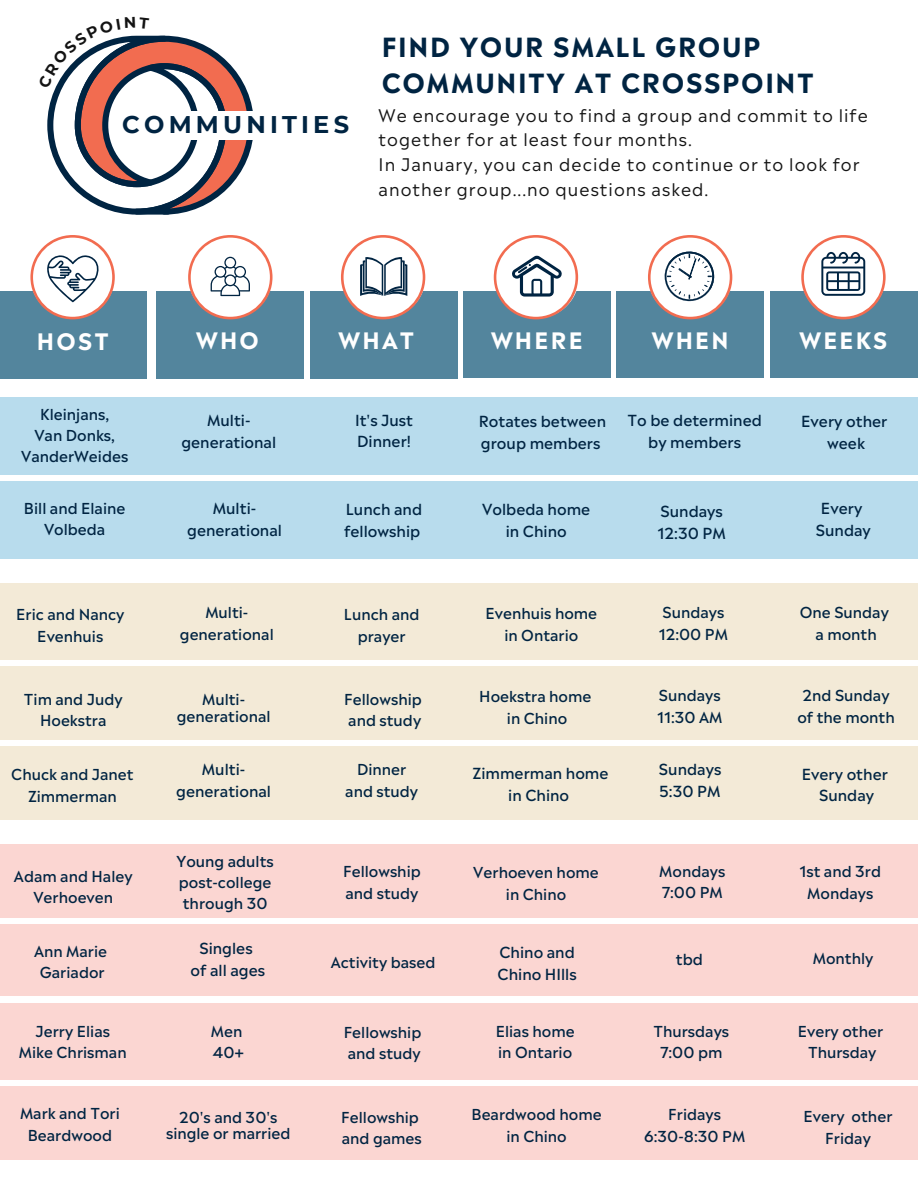
<style>
.page{position:relative;width:918px;height:1188px;background:#fff}
.page>*{position:absolute;margin:0;border:0;box-sizing:border-box;transform-origin:0 0}
.t1{font:700 26.25px/36px "Madera";letter-spacing:.06em;color:#002442}
.t2{font:700 24.15px "Montserrat";letter-spacing:.175em;color:#002442}
.t3{font:700 22.5px "Madera";letter-spacing:.1em;color:#fff}
.t4{font:17.25px/24.8px "Madera";letter-spacing:.06em;color:#141414}
.t5{font:500 15.15px/21.6px "Madera";color:#002442;text-align:center}
.t6{font:500 15px/21.3px "Madera";color:#002442;text-align:center}
</style>
<div class="page">
<div style="left:0;top:397px;width:918px;height:78px;background:#b8dced"></div>
<div style="left:463px;top:234px;width:148px;height:144px;background:#53859d"></div>
<div style="left:463px;top:220px;width:148px;height:71px;background:#fff"></div>
<div style="left:770px;top:276px;width:147px;height:101px;background:#53859d"></div>
<div style="left:770px;top:220px;width:147px;height:71px;background:#fff"></div>
<div style="left:617px;top:276px;width:147px;height:101px;background:#53859d"></div>
<div style="left:617px;top:220px;width:147px;height:71px;background:#fff"></div>
<div style="left:310px;top:276px;width:147px;height:103px;background:#53859d"></div>
<div style="left:310px;top:220px;width:147px;height:71px;background:#fff"></div>
<div style="left:157px;top:276px;width:147px;height:103px;background:#53859d"></div>
<div style="left:157px;top:220px;width:147px;height:71px;background:#fff"></div>
<svg style="left:494px;top:235px;width:85px;height:84px"></svg>
<svg style="left:188px;top:235px;width:85px;height:84px"></svg>
<svg style="left:341px;top:235px;width:85px;height:84px"></svg>
<svg style="left:648px;top:235px;width:84px;height:84px"></svg>
<svg style="left:801px;top:235px;width:85px;height:84px"></svg>
<div style="left:0;top:583px;width:918px;height:77px;background:#f3ead7"></div>
<div style="left:0;top:276px;width:146px;height:103px;background:#53859d"></div>
<div style="left:0;top:220px;width:146px;height:71px;background:#fff"></div>
<svg style="left:30px;top:235px;width:85px;height:84px"></svg>
<div style="left:0;top:666px;width:918px;height:74px;background:#f3ead7"></div>
<div style="left:0;top:481px;width:918px;height:78px;background:#b8dced"></div>
<div style="left:0;top:746px;width:918px;height:73px;background:#f3ead7"></div>
<div style="left:0;top:844px;width:918px;height:73px;background:#fbd6d2"></div>
<div style="left:0;top:924px;width:918px;height:72px;background:#fbd6d2"></div>
<div style="left:0;top:1003px;width:918px;height:77px;background:#fbd6d2"></div>
<div style="left:0;top:1087px;width:918px;height:73px;background:#fbd6d2"></div>
<svg style="left:47px;top:35px;width:206px;height:180px"></svg>
<h2 class="t2" style="left:122px;top:110px;width:228px">COMMUNITIES</h2>
<h1 class="t1" style="left:382px;top:26px;width:434px">FIND YOUR SMALL GROUP<br>COMMUNITY AT CROSSPOINT</h1>
<p class="t4" style="left:379px;top:101px;width:491px">We encourage you to find a group and commit to life together for at least four months.<br>In January, you can decide to continue or to look for another group...no questions asked.</p>
<h3 class="t3" style="left:37px;top:322px;width:74px">HOST</h3>
<h3 class="t3" style="left:196px;top:321px;width:64px">WHO</h3>
<h3 class="t3" style="left:339px;top:321px;width:77px">WHAT</h3>
<h3 class="t3" style="left:491px;top:321px;width:93px">WHERE</h3>
<h3 class="t3" style="left:652px;top:321px;width:78px">WHEN</h3>
<h3 class="t3" style="left:799px;top:321px;width:89px">WEEKS</h3>
<p class="t6" style="left:21px;top:401px;width:109px">Kleinjans,<br>Van Donks,<br>VanderWeides</p>
<p class="t5" style="left:181px;top:408px;width:96px">Multi&shy;generational</p>
<p class="t5" style="left:355px;top:407px;width:60px;text-align:left">It's Just<br>Dinner!</p>
<p class="t5" style="left:479px;top:409px;width:129px;text-align:left">Rotates between group members</p>
<p class="t5" style="left:628px;top:408px;width:136px">To be determined by members</p>
<p class="t5" style="left:801px;top:409px;width:88px">Every other week</p>
<p class="t6" style="left:24px;top:496px;width:103px">Bill and Elaine<br>Volbeda</p>
<p class="t5" style="left:187px;top:496px;width:96px">Multi&shy;generational</p>
<p class="t5" style="left:344px;top:497px;width:80px;text-align:left">Lunch and fellowship</p>
<p class="t5" style="left:482px;top:497px;width:110px">Volbeda home in Chino</p>
<p class="t5" style="left:657px;top:499px;width:70px;text-align:left">Sundays<br>12:30 PM</p>
<p class="t5" style="left:816px;top:496px;width:57px">Every<br>Sunday</p>
<p class="t6" style="left:16px;top:602px;width:110px">Eric and Nancy<br>Evenhuis</p>
<p class="t6" style="left:180px;top:600px;width:95px">Multi&shy;generational</p>
<p class="t6" style="left:344px;top:602px;width:77px">Lunch and prayer</p>
<p class="t6" style="left:485px;top:601px;width:113px">Evenhuis home in Ontario</p>
<p class="t6" style="left:659px;top:600px;width:71px;text-align:left">Sundays<br>12:00 PM</p>
<p class="t6" style="left:800px;top:600px;width:91px">One Sunday a month</p>
<p class="t6" style="left:24px;top:686px;width:100px">Tim and Judy<br>Hoekstra</p>
<p class="t6" style="left:177px;top:689px;width:95px;line-height:16.8px">Multi&shy;generational</p>
<p class="t6" style="left:344px;top:686px;width:79px;text-align:left">Fellowship and study</p>
<p class="t6" style="left:479px;top:684px;width:114px">Hoekstra home in Chino</p>
<p class="t6" style="left:657px;top:683px;width:67px;text-align:left">Sundays<br>11:30 AM</p>
<p class="t6" style="left:797px;top:683px;width:99px">2nd Sunday of the month</p>
<p class="t6" style="left:11px;top:762px;width:124px">Chuck and Janet<br>Zimmerman</p>
<p class="t6" style="left:345px;top:757px;width:74px">Dinner and study</p>
<p class="t5" style="left:176px;top:757px;width:96px">Multi&shy;generational</p>
<p class="t5" style="left:473px;top:761px;width:137px">Zimmerman home in Chino</p>
<p class="t5" style="left:659px;top:757px;width:64px;text-align:left">Sundays<br>5:30 PM</p>
<p class="t5" style="left:802px;top:761px;width:88px">Every other<br>Sunday</p>
<p class="t6" style="left:14px;top:864px;width:120px">Adam and Haley<br>Verhoeven</p>
<p class="t6" style="left:177px;top:848px;width:99px;text-align:left">Young adults post-college through 30</p>
<p class="t6" style="left:343px;top:859px;width:79px;text-align:left">Fellowship and study</p>
<p class="t6" style="left:473px;top:860px;width:127px">Verhoeven home in Chino</p>
<p class="t6" style="left:659px;top:859px;width:68px;text-align:left">Mondays<br>7:00 PM</p>
<p class="t6" style="left:799px;top:859px;width:83px">1st and 3rd<br>Mondays</p>
<p class="t6" style="left:34px;top:939px;width:75px">Ann Marie<br>Gariador</p>
<p class="t5" style="left:190px;top:936px;width:76px">Singles<br>of all ages</p>
<p class="t5" style="left:498px;top:940px;width:81px;text-align:left">Chino and<br>Chino HIlls</p>
<p class="t6" style="left:331px;top:949px;width:106px">Activity based</p>
<p class="t5" style="left:676px;top:946px;width:29px">tbd</p>
<p class="t6" style="left:813px;top:946px;width:62px">Monthly</p>
<p class="t6" style="left:211px;top:1019px;width:34px;text-align:left">Men<br>40+</p>
<p class="t6" style="left:344px;top:1020px;width:79px;text-align:left">Fellowship and study</p>
<p class="t6" style="left:653px;top:1019px;width:77px">Thursdays<br>7:00 pm</p>
<p class="t6" style="left:798px;top:1019px;width:87px">Every other<br>Thursday</p>
<p class="t6" style="left:19px;top:1019px;width:109px">Jerry Elias<br>Mike Chrisman</p>
<p class="t6" style="left:496px;top:1019px;width:81px;text-align:left">Elias home in Ontario</p>
<p class="t6" style="left:20px;top:1101px;width:101px">Mark and Tori<br>Beardwood</p>
<p class="t6" style="left:166px;top:1107px;width:126px;line-height:16.8px">20's and 30's single or married</p>
<p class="t6" style="left:341px;top:1104px;width:82px;text-align:left">Fellowship and games</p>
<p class="t6" style="left:472px;top:1102px;width:132px">Beardwood home in Chino</p>
<p class="t6" style="left:644px;top:1102px;width:103px">Fridays<br>6:30-8:30 PM</p>
<p class="t6" style="left:804px;top:1104px;width:90px">Every other<br>Friday</p>
</div>
